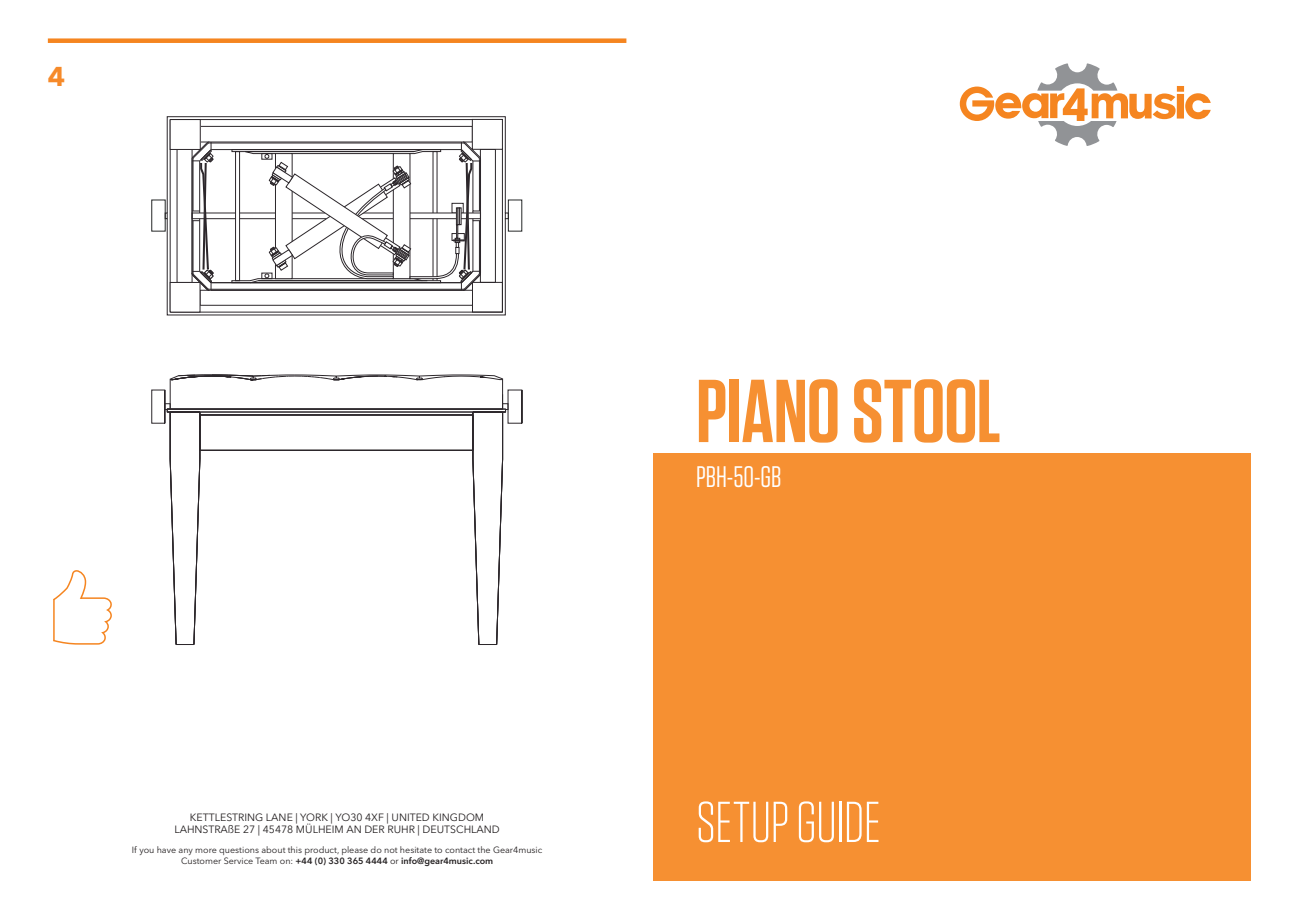
<style>
.page{position:relative;width:1289px;height:919px;background:#fff}
.page>*{position:absolute;margin:0;border:0;box-sizing:border-box;transform-origin:0 0}
.t1{font:600 88.95px "Tungsten";letter-spacing:-.005em;color:#f69032}
.t2{font:300 57.45px "Tungsten";letter-spacing:-.01em;color:#fff}
.t3{font:29.7px "Tungsten";color:#fff}
.t4{font:700 27px "Avenir Next LT Pro";color:#f68a2a}
.t5{font:10.5px/12.6px "Avenir Next LT Pro";color:#231f20;text-align:center}
.t6{font:9px/10.8px "Avenir Next LT Pro";color:#231f20;text-align:center}
.s1{font-weight:600}
</style>
<div class="page">
<hr style="left:200px;top:450px;width:273px;height:1px;background:#2c272b">
<svg style="left:472px;top:459px;width:31px;height:186px"></svg>
<hr style="left:472px;top:412px;width:1px;height:47px;background:#2c272b">
<hr style="left:502px;top:412px;width:1px;height:47px;background:#2c272b">
<svg style="left:170px;top:459px;width:30px;height:186px"></svg>
<hr style="left:170px;top:412px;width:1px;height:47px;background:#2c272b">
<hr style="left:200px;top:412px;width:1px;height:47px;background:#2c272b">
<svg style="left:151px;top:374px;width:371px;height:49px"></svg>
<div style="left:200px;top:290px;width:272px;height:15px;border:1px solid #2c272b"></div>
<hr style="left:211px;top:290px;width:252px;height:1px;background:#2c272b">
<div style="left:200px;top:126px;width:272px;height:16px;border:1px solid #2c272b"></div>
<div style="left:177px;top:149px;width:15px;height:133px;border:1px solid #2c272b"></div>
<div style="left:480px;top:149px;width:15px;height:133px;border:1px solid #2c272b"></div>
<div style="left:170px;top:119px;width:332px;height:193px;border:1px solid #2c272b"></div>
<div style="left:170px;top:119px;width:30px;height:31px;border:1px solid #2c272b"></div>
<div style="left:472px;top:282px;width:30px;height:30px;border:1px solid #2c272b"></div>
<div style="left:472px;top:119px;width:30px;height:30px;border:1px solid #2c272b"></div>
<svg style="left:505px;top:213px;width:3px;height:6px"></svg>
<svg style="left:165px;top:213px;width:2px;height:6px"></svg>
<svg style="left:192px;top:142px;width:289px;height:148px"></svg>
<div style="left:508px;top:200px;width:14px;height:31px;border:1px solid #262828"></div>
<hr style="left:193px;top:221px;width:1px;height:52px;background:#2c272b">
<hr style="left:193px;top:159px;width:1px;height:52px;background:#2c272b">
<hr style="left:209px;top:143px;width:254px;height:1px;background:#2c272b">
<hr style="left:479px;top:221px;width:1px;height:52px;background:#2c272b">
<hr style="left:479px;top:159px;width:1px;height:52px;background:#2c272b">
<hr style="left:209px;top:289px;width:254px;height:1px;background:#2c272b">
<div style="left:167px;top:116px;width:338px;height:97px;border:1px solid #2c272b"></div>
<svg style="left:53px;top:570px;width:59px;height:75px"></svg>
<div style="left:48px;top:38px;width:578px;height:5px;background:#f58520"></div>
<div style="left:653px;top:452px;width:597px;height:428px;background:#f69032"></div>
<svg style="left:959px;top:63px;width:251px;height:83px"></svg>
<h3 class="t4" style="left:48px;top:59px;width:19px">4</h3>
<p class="t5" style="left:174px;top:810px;width:327px">KETTLESTRING LANE | YORK | YO30 4XF | UNITED KINGDOM<br>LAHNSTRAßE 27 | 45478 MÜLHEIM AN DER RUHR | DEUTSCHLAND</p>
<p class="t6" style="left:132px;top:844px;width:412px">If you have any more questions about this product, please do not hesitate to contact the Gear4music<br>Customer Service Team on: <span class="s1">+44 (0) 330 365 4444</span> or <span class="s1">info@gear4music.com</span></p>
<h1 class="t1" style="left:696px;top:364px;width:306px">PIANO STOOL</h1>
<h3 class="t3" style="left:696px;top:461px;width:87px">PBH-50-GB</h3>
<h2 class="t2" style="left:696px;top:792px;width:186px">SETUP GUIDE</h2>
</div>
